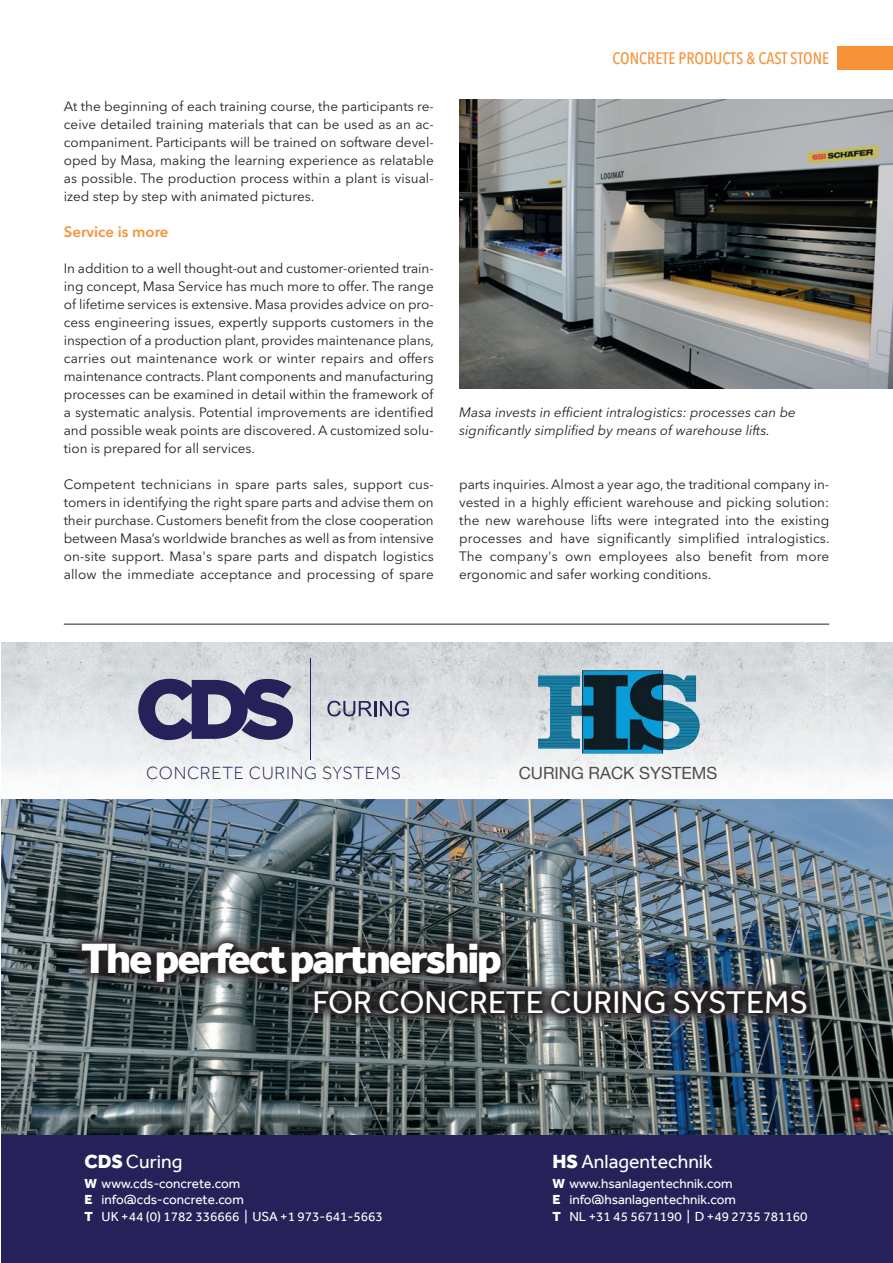
<style>
.page{position:relative;width:893px;height:1263px;background:#fff}
.page>*{position:absolute;margin:0;border:0;box-sizing:border-box;transform-origin:0 0}
.t1{font:800 43.65px "Effra";letter-spacing:-.05em;color:#fff}
.t2{font:32.25px "Effra";color:#fff}
.t3{font:19.5px "Effra";color:#fff}
.t4{font:300 18.15px "Effra";letter-spacing:.04em;color:#262259}
.t5{font:16.8px "Helvetica Neue";color:#4d4d4d}
.t6{font:500 16.5px "Avenir Next Condensed";color:#f69238}
.t7{font:600 15px "Avenir Next";color:#f69238}
.t8{font:13.5px/18px "Avenir Next";color:#231f20;text-align:justify}
.t9{font:13.5px/16.5px "Effra";color:#fff}
.t10{font:italic 13.5px/18px "Avenir Next";color:#231f20}
.s1{font-weight:800}
</style>
<div class="page">
<img style="left:1px;top:642px;width:892px;height:493px">
<div style="left:1px;top:1135px;width:892px;height:128px;background:#262259"></div>
<img style="left:69px;top:930px;width:750px;height:97px">
<img style="left:538px;top:670px;width:163px;height:83px">
<svg style="left:138px;top:679px;width:155px;height:61px;background:#67658a"></svg>
<svg style="left:327px;top:701px;width:82px;height:15px"></svg>
<hr style="left:310px;top:658px;width:1px;height:102px;background:#262259">
<hr style="left:64px;top:624px;width:765px;height:1px;background:#231f20">
<div style="left:838px;top:47px;width:55px;height:23px;background:#f69238"></div>
<img style="left:459px;top:100px;width:434px;height:288px">
<p class="t6" style="left:612px;top:48px;width:218px">CONCRETE PRODUCTS &amp; CAST STONE</p>
<p class="t8" style="left:64px;top:98px;width:371px">At the beginning of each training course, the participants re&shy;ceive detailed training materials that can be used as an ac&shy;companiment. Participants will be trained on software devel&shy;oped by Masa, making the learning experience as relatable as possible. The production process within a plant is visual&shy;ized step by step with animated pictures.</p>
<p class="t7" style="left:64px;top:223px;width:106px">Service is more</p>
<p class="t8" style="left:64px;top:260px;width:372px">In addition to a well thought-out and customer-oriented train&shy;ing concept, Masa Service has much more to offer. The range of lifetime services is extensive. Masa provides advice on pro&shy;cess engineering issues, expertly supports customers in the inspection of a production plant, provides maintenance plans, carries out maintenance work or winter repairs and offers maintenance contracts. Plant components and manufacturing processes can be examined in detail within the framework of a systematic analysis. Potential improvements are identified and possible weak points are discovered. A customized solu&shy;tion is prepared for all services.</p>
<p class="t8" style="left:64px;top:476px;width:371px">Competent technicians in spare parts sales, support cus&shy;tomers in identifying the right spare parts and advise them on their purchase. Customers benefit from the close cooperation between Masa’s worldwide branches as well as from intensive on-site support. Masa's spare parts and dispatch logistics allow the immediate acceptance and processing of spare</p>
<p class="t8" style="left:459px;top:476px;width:372px">parts inquiries. Almost a year ago, the traditional company in&shy;vested in a highly efficient warehouse and picking solution: the new warehouse lifts were integrated into the existing processes and have significantly simplified intralogistics.<br>The company's own employees also benefit from more ergo nomic and safer working conditions.</p>
<p class="t10" style="left:459px;top:404px;width:338px">Masa invests in efficient intralogistics: processes can be significantly simplified by means of warehouse lifts.</p>
<h3 class="t4" style="left:146px;top:762px;width:256px">CONCRETE CURING SYSTEMS</h3>
<p class="t5" style="left:519px;top:763px;width:200px">CURING RACK SYSTEMS</p>
<h1 class="t1" style="left:81px;top:931px;width:422px">The perfect partnership</h1>
<h2 class="t2" style="left:312px;top:982px;width:497px">FOR CONCRETE CURING SYSTEMS</h2>
<h3 class="t3" style="left:85px;top:1150px;width:99px"><span class="s1">CDS</span> Curing</h3>
<p class="t9" style="left:85px;top:1175px;width:300px"><span class="s1">W</span> www.cds-concrete.com<br><span class="s1">E</span> info@cds-concrete.com<br><span class="s1">T</span> UK +44 (0) 1782 336666 | USA +1 973-641-5663</p>
<h3 class="t3" style="left:552px;top:1150px;width:162px"><span class="s1">HS</span> Anlagentechnik</h3>
<p class="t9" style="left:552px;top:1175px;width:257px"><span class="s1">W</span> www.hsanlagentechnik.com<br><span class="s1">E</span> info@hsanlagentechnik.com<br><span class="s1">T</span> NL +31 45 5671190 | D +49 2735 781160</p>
</div>
